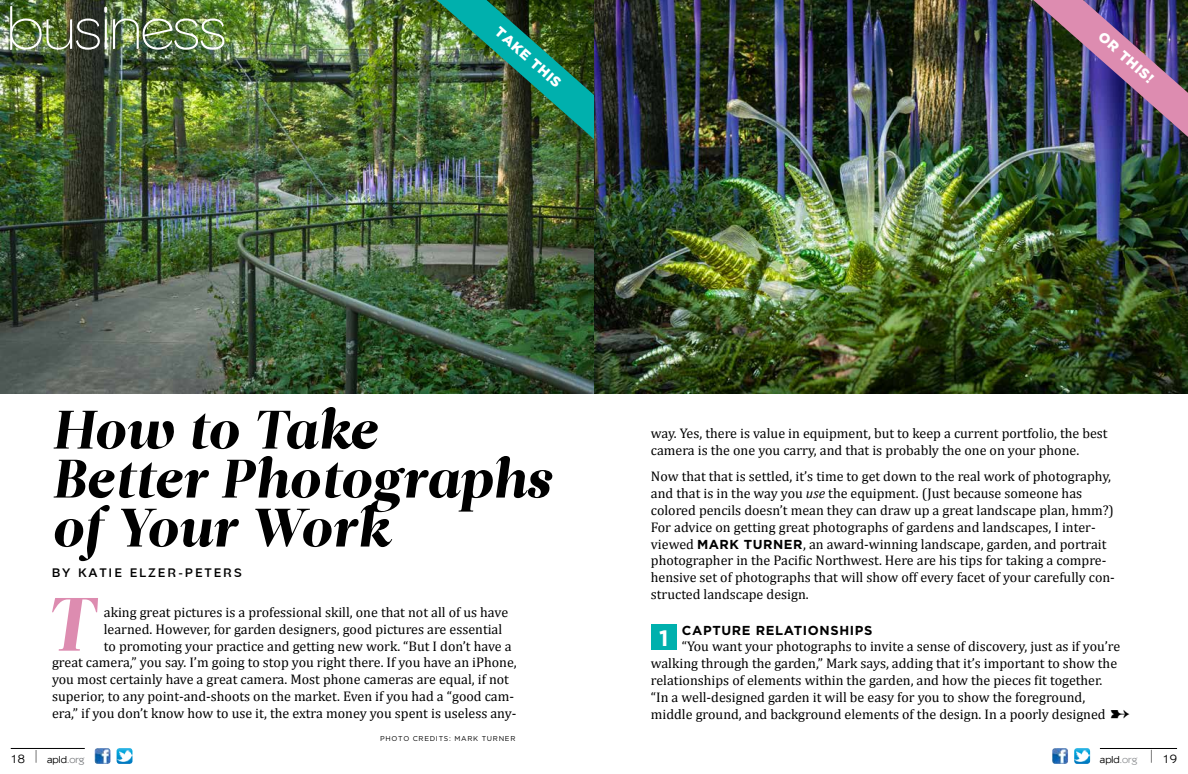
<style>
.page{position:relative;width:1188px;height:774px;background:#fff}
.page>*{position:absolute;margin:0;border:0;box-sizing:border-box;transform-origin:0 0}
.t1{font:italic 75.3px "Leitura Display";color:#dd8cb0}
.t2{font:60px "Phinster Fine";letter-spacing:-.02em;color:#fff}
.t3{font:italic 54px/49px "Leitura Display";letter-spacing:.02em;color:#000}
.t4{font:700 22.3px "Gotham";color:#fff}
.t5{font:14px/16.8px "Cambria";color:#000}
.t6{font:900 14px "Gotham";color:#fff}
.t7{font:700 13px "Gotham";letter-spacing:.05em;color:#000}
.t8{font:700 12px "Phinster";letter-spacing:.2em;color:#000}
.t9{font:10px "Phinster";color:#000}
.t10{font:7px "Gotham";letter-spacing:.1em;color:#000}
.s1{font-style:italic}
.s2{font-family:"Gotham";font-weight:700;font-size:13px}
.s3{font-size:12px}
.s4{color:#808285}
.s5{color:#939598}
</style>
<div class="page">
<hr style="left:11px;top:748px;width:74px;height:1px;background:#000">
<img style="left:95px;top:748px;width:15px;height:16px">
<img style="left:117px;top:748px;width:15px;height:16px">
<hr style="left:1100px;top:748px;width:77px;height:1px;background:#000">
<img style="left:1052px;top:748px;width:16px;height:16px">
<img style="left:1074px;top:748px;width:16px;height:16px">
<img style="left:0;top:0;width:1188px;height:394px">
<img style="left:437px;top:0;width:241px;height:194px">
<div style="left:651px;top:625px;width:26px;height:25px;background:#00b0ad"></div>
<img style="left:1033px;top:0;width:155px;height:137px">
<h2 class="t2" style="left:7px;top:-4px;width:221px">business</h2>
<p class="t6" style="left:503px;top:23px;width:85px;rotate:42deg">TAKE THIS</p>
<p class="t6" style="left:1106px;top:28px;width:70px;rotate:42deg">OR THIS!</p>
<h3 class="t3" style="left:52px;top:406px;width:499px">How to Take<br>Better Photographs of Your Work</h3>
<p class="t8" style="left:52px;top:566px;width:191px">BY KATIE ELZER-PETERS</p>
<h1 class="t1" style="left:45px;top:574px;width:50px">T</h1>
<p class="t5" style="left:104px;top:604px;width:406px">aking great pictures is a professional skill, one that not all of us have</p>
<p class="t5" style="left:104px;top:621px;width:400px">learned. However, for garden designers, good pictures are essential</p>
<p class="t5" style="left:104px;top:637px;width:409px">to promoting your practice and getting new work. “But I don’t have a</p>
<p class="t5" style="left:52px;top:654px;width:466px">great camera,” you say. I’m going to stop you right there. If you have an iPhone,</p>
<p class="t5" style="left:52px;top:671px;width:459px">you most certainly have a great camera. Most phone cameras are equal, if not</p>
<p class="t5" style="left:52px;top:688px;width:464px">superior, to any point-and-shoots on the market. Even if you had a “good cam-</p>
<p class="t5" style="left:52px;top:705px;width:466px">era,” if you don’t know how to use it, the extra money you spent is useless any-</p>
<p class="t10" style="left:380px;top:735px;width:137px">PHOTO CREDITS: MARK TURNER</p>
<p class="t5" style="left:651px;top:425px;width:458px">way. Yes, there is value in equipment, but to keep a current portfolio, the best camera is the one you carry, and that is probably the one on your phone.</p>
<p class="t5" style="left:651px;top:468px;width:466px">Now that that is settled, it’s time to get down to the real work of photography, and that is in the way you <span class="s1">use</span> the equipment. (Just because someone has colored pencils doesn’t mean they can draw up a great landscape plan, hmm?)<br>For advice on getting great photographs of gardens and landscapes, I inter&shy;viewed <span class="s2">MARK TURNER</span>, an award-winning landscape, garden, and portrait photographer in the Pacific Northwest. Here are his tips for taking a compre&shy;hensive set of photographs that will show off every facet of your carefully con&shy;structed landscape design.</p>
<h3 class="t4" style="left:659px;top:625px;width:11px">1</h3>
<p class="t7" style="left:682px;top:623px;width:192px">CAPTURE RELATIONSHIPS</p>
<p class="t5" style="left:651px;top:638px;width:481px;text-indent:31px">“You want your photographs to invite a sense of discovery, just as if you’re walking through the garden,” Mark says, adding that it’s important to show the relationships of elements within the garden, and how the pieces fit together.<br>“In a well-designed garden it will be easy for you to show the foreground, middle ground, and background elements of the design. In a poorly designed ➸</p>
<p class="t9" style="left:11px;top:754px;width:76px"><span class="s3">18</span> <sup>|</sup> apld<span class="s4">.org</span></p>
<p class="t9" style="left:1100px;top:754px;width:79px">apld<span class="s5">.org</span> <sup>|</sup> <span class="s3">19</span></p>
</div>
